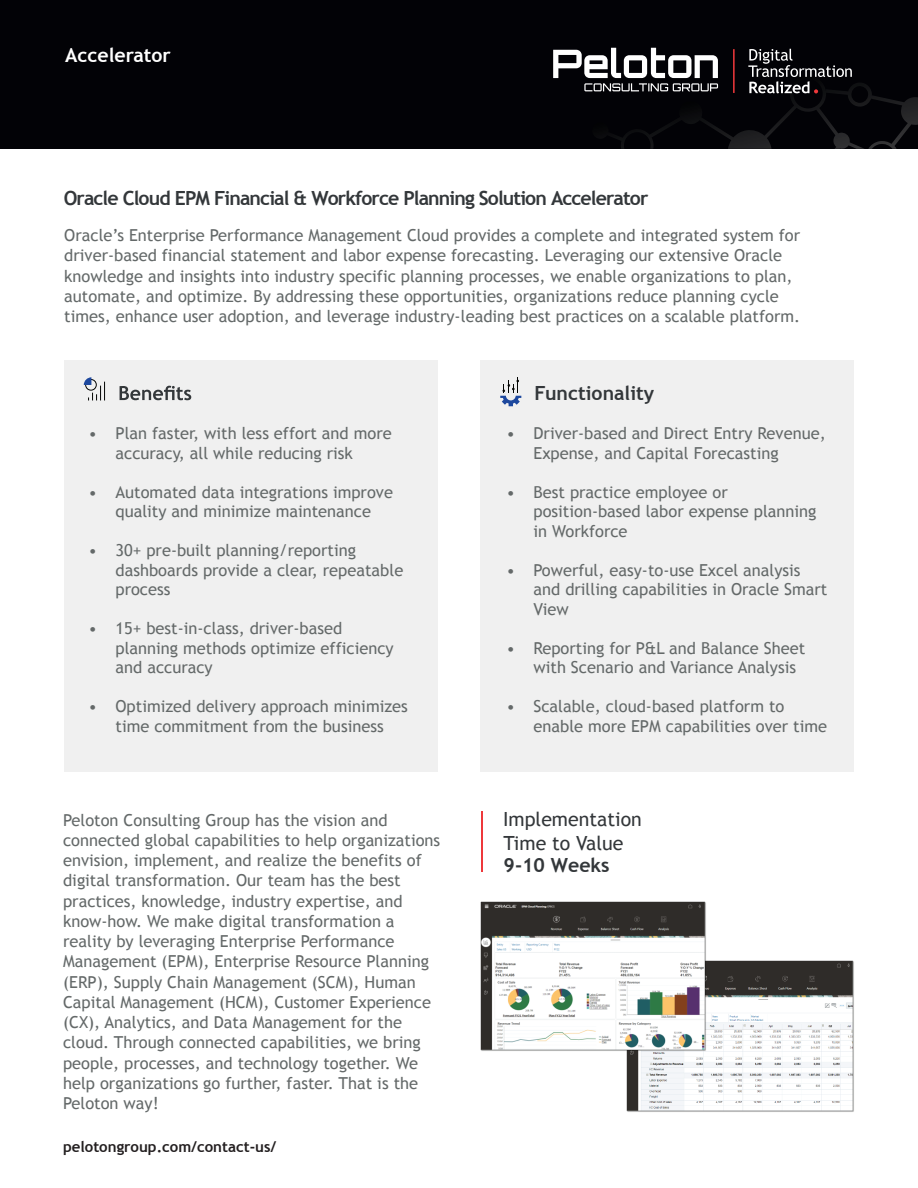
<style>
.page{position:relative;width:918px;height:1188px;background:#fff}
.page>*{position:absolute;margin:0;border:0;box-sizing:border-box;transform-origin:0 0}
.t1{font:700 19.5px "Trebuchet MS";letter-spacing:-.045em;color:#33373a}
.t2{font:19.5px/24.2px "Trebuchet MS";color:#33373a}
.t3{font:700 19.5px "Trebuchet MS";color:#33373a}
.t4{font:700 19.5px "Trebuchet MS";color:#fff}
.t5{font:16.5px/20.2px "Trebuchet MS";color:#646969}
.t6{font:700 15px "Trebuchet MS";color:#231f20}
</style>
<div class="page">
<div style="left:1px;top:0;width:917px;height:149px;background:#020206"></div>
<div style="left:64px;top:360px;width:374px;height:411px;background:#f0f0f0"></div>
<svg style="left:84px;top:377px;width:21px;height:23px"></svg>
<svg style="left:120px;top:386px;width:71px;height:14px"></svg>
<div style="left:480px;top:360px;width:374px;height:411px;background:#f0f0f0"></div>
<svg style="left:500px;top:377px;width:21px;height:29px"></svg>
<hr style="left:481px;top:811px;width:2px;height:61px;background:#ee383b">
<svg style="left:553px;top:48px;width:365px;height:101px"></svg>
<img style="left:627px;top:960px;width:227px;height:152px">
<img style="left:480px;top:901px;width:226px;height:151px">
<p class="t4" style="left:65px;top:43px;width:107px">Accelerator</p>
<p class="t1" style="left:64px;top:185px;width:586px">Oracle Cloud EPM Financial &amp; Workforce Planning Solution Accelerator</p>
<p class="t5" style="left:64px;top:225px;width:738px">Oracle’s Enterprise Performance Management Cloud provides a complete and integrated system for driver-based financial statement and labor expense forecasting. Leveraging our extensive Oracle knowledge and insights into industry specific planning processes, we enable organizations to plan, automate, and optimize. By addressing these opportunities, organizations reduce planning cycle times, enhance user adoption, and leverage industry-leading best practices on a scalable platform.</p>
<p class="t5" style="left:116px;top:424px;width:278px;line-height:19.5px;text-indent:-27px">• Plan faster, with less effort and more accuracy, all while reducing risk</p>
<p class="t5" style="left:89px;top:483px;width:306px;line-height:19.5px;text-align:center">• Automated data integrations improve quality and minimize maintenance</p>
<p class="t5" style="left:116px;top:541px;width:289px;line-height:19.5px;text-indent:-27px">• 30+ pre-built planning/reporting dashboards provide a clear, repeatable process</p>
<p class="t5" style="left:116px;top:619px;width:280px;line-height:19.5px;text-indent:-27px">• 15+ best-in-class, driver-based planning methods optimize efficiency and accuracy</p>
<p class="t5" style="left:89px;top:697px;width:321px;line-height:19.5px;text-align:center">• Optimized delivery approach minimizes time commitment from the business</p>
<p class="t5" style="left:63px;top:810px;width:379px">Peloton Consulting Group has the vision and connected global capabilities to help organizations envision, implement, and realize the benefits of digital transformation. Our team has the best practices, knowledge, industry expertise, and know-how. We make digital transformation a reality by leveraging Enterprise Performance Management (EPM), Enterprise Resource Planning (ERP), Supply Chain Management (SCM), Human Capital Management (HCM), Customer Experience (CX), Analytics, and Data Management for the cloud. Through connected capabilities, we bring people, processes, and technology together. We help organizations go further, faster. That is the Peloton way!</p>
<p class="t6" style="left:63px;top:1138px;width:215px">pelotongroup.com/contact-us/</p>
<p class="t3" style="left:535px;top:381px;width:121px">Functionality</p>
<p class="t5" style="left:534px;top:424px;width:294px;line-height:19.5px;text-indent:-27px">• Driver-based and Direct Entry Revenue,<br>Expense, and Capital Forecasting</p>
<p class="t5" style="left:534px;top:483px;width:285px;line-height:19.5px;text-indent:-27px">• Best practice employee or position-based labor expense planning in Workforce</p>
<p class="t5" style="left:534px;top:561px;width:295px;line-height:19.5px;text-indent:-27px">• Powerful, easy-to-use Excel analysis and drilling capabilities in Oracle Smart<br>View</p>
<p class="t5" style="left:534px;top:639px;width:273px;line-height:19.5px;text-indent:-27px">• Reporting for P&amp;L and Balance Sheet with Scenario and Variance Analysis</p>
<p class="t5" style="left:534px;top:697px;width:295px;line-height:19.5px;text-indent:-27px">• Scalable, cloud-based platform to enable more EPM capabilities over time</p>
<p class="t2" style="left:503px;top:807px;width:140px">Implementation<br>Time to Value</p>
<p class="t1" style="left:504px;top:853px;width:108px">9-10 Weeks</p>
</div>
